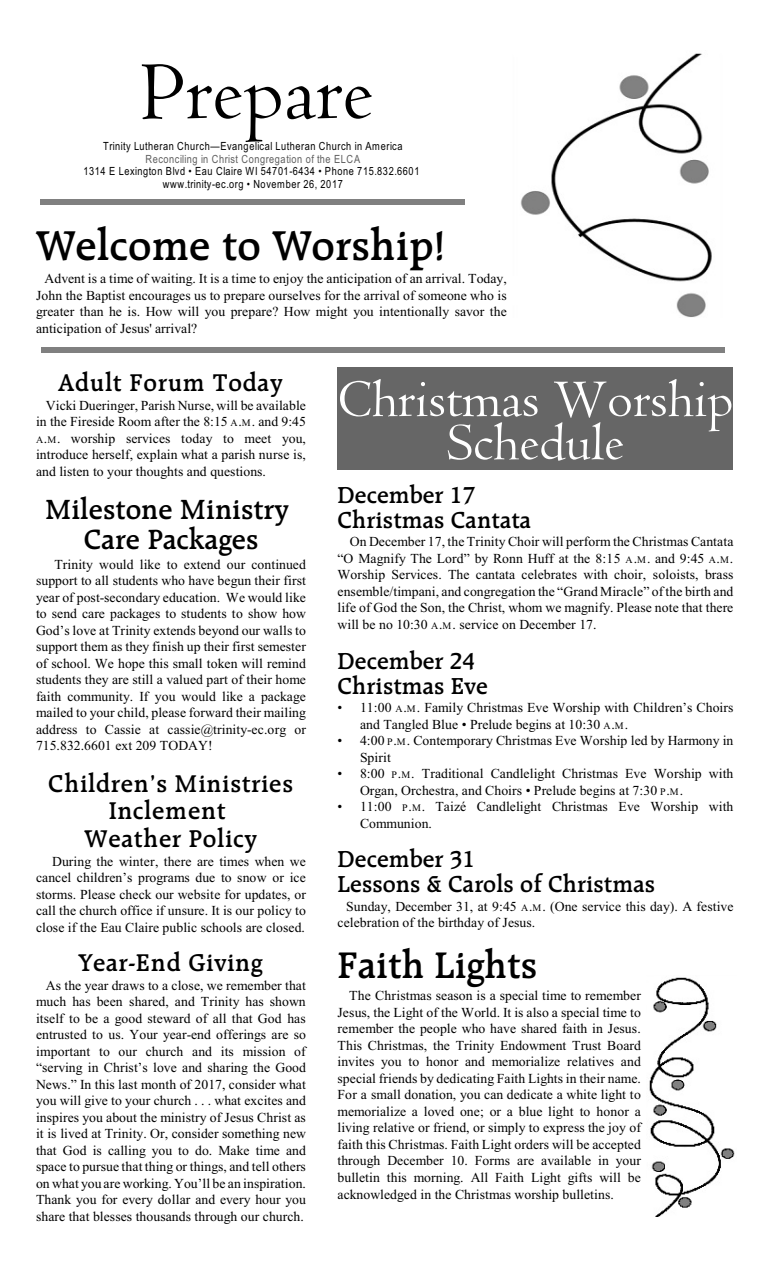
<style>
.page{position:relative;width:765px;height:1262px;background:#fff}
.page>*{position:absolute;margin:0;border:0;box-sizing:border-box;transform-origin:0 0}
.t1{font:85px "Centaur";color:#000}
.t2{font:55px/43.2px "Centaur";color:#fff;text-align:center}
.t3{font:45px "Raleigh Dm Bd BT";color:#000}
.t4{font:40px "Raleigh Dm Bd BT";color:#000}
.t5{font:30px/30px "Raleigh Dm Bd BT";color:#000;text-align:center}
.t6{font:26.12px/27.5px "Raleigh Dm Bd BT";letter-spacing:.02em;color:#000;text-align:center}
.t7{font:25px/25px "Raleigh Dm Bd BT";letter-spacing:.005em;color:#000}
.t8{font:13.75px/16.5px "Times New Roman";letter-spacing:.005em;color:#000;text-align:justify}
.t9{font:11.25px/12.5px "Arial Narrow";letter-spacing:.045em;color:#000;text-align:center}
.t10{font:11.25px "Arial Narrow";letter-spacing:.05em;color:#5e5e5e}
.s1{font-size:10px}
</style>
<div class="page">
<div style="left:338px;top:367px;width:395px;height:16px;background:#666"></div>
<div style="left:338px;top:369px;width:395px;height:101px;background:#666"></div>
<img style="left:520px;top:53px;width:192px;height:264px">
<img style="left:649px;top:977px;width:86px;height:239px">
<div style="left:41px;top:199px;width:424px;height:6px;background:#808080"></div>
<div style="left:42px;top:347px;width:683px;height:5px;background:#808080"></div>
<h1 class="t1" style="left:140px;top:61px;width:234px">Prepare</h1>
<p class="t9" style="left:103px;top:141px;width:301px">Trinity Lutheran Church—Evangelical Lutheran Church in America</p>
<p class="t10" style="left:145px;top:154px;width:216px">Reconciling in Christ Congregation of the ELCA</p>
<p class="t9" style="left:83px;top:166px;width:338px">1314 E Lexington Blvd • Eau Claire WI 54701-6434 • Phone 715.832.6601 www.trinity-ec.org • November 26, 2017</p>
<h3 class="t3" style="left:36px;top:226px;width:411px">Welcome to Worship!</h3>
<p class="t8" style="left:36px;top:271px;width:472px;text-indent:9px">Advent is a time of waiting. It is a time to enjoy the anticipation of an arrival. Today, John the Baptist encourages us to prepare ourselves for the arrival of someone who is greater than he is. How will you prepare? How might you intentionally savor the anticipation of Jesus' arrival?</p>
<h3 class="t6" style="left:59px;top:370px;width:226px">Adult Forum Today</h3>
<p class="t8" style="left:36px;top:398px;width:272px;text-indent:10px">Vicki Dueringer, Parish Nurse, will be available in the Fireside Room after the 8:15 <span class="s1">A</span>.<span class="s1">M</span>. and 9:45<br><span class="s1">A</span>.<span class="s1">M</span>. worship services today to meet you, introduce herself, explain what a parish nurse is, and listen to your thoughts and questions.</p>
<h3 class="t5" style="left:46px;top:496px;width:245px">Milestone Ministry<br>Care Packages</h3>
<p class="t8" style="left:36px;top:557px;width:272px;text-indent:18px">Trinity would like to extend our continued support to all students who have begun their first year of post-secondary education. We would like to send care packages to students to show how God’s love at Trinity extends beyond our walls to support them as they finish up their first semester of school. We hope this small token will remind students they are still a valued part of their home faith community. If you would like a package mailed to your child, please forward their mailing address to Cassie at cassie@trinity-ec.org or 715.832.6601 ext 209 TODAY!</p>
<h3 class="t6" style="left:48px;top:771px;width:246px">Children’s Ministries<br>Inclement<br>Weather Policy</h3>
<p class="t8" style="left:36px;top:854px;width:272px;text-indent:16px">During the winter, there are times when we cancel children’s programs due to snow or ice storms. Please check our website for updates, or call the church office if unsure. It is our policy to close if the Eau Claire public schools are closed.</p>
<h3 class="t6" style="left:79px;top:950px;width:185px">Year-End Giving</h3>
<p class="t8" style="left:36px;top:977px;width:272px;text-indent:10px">As the year draws to a close, we remember that much has been shared, and Trinity has shown itself to be a good steward of all that God has entrusted to us. Your year-end offerings are so important to our church and its mission of “serving in Christ’s love and sharing the Good News.” In this last month of 2017, consider what you will give to your church . . . what excites and inspires you about the ministry of Jesus Christ as it is lived at Trinity. Or, consider something new that God is calling you to do. Make time and space to pursue that thing or things, and tell others on what you are working. You’ll be an inspiration.<br>Thank you for every dollar and every hour you share that blesses thousands through our church.</p>
<h2 class="t2" style="left:338px;top:383px;width:397px">Christmas Worship<br>Schedule</h2>
<h3 class="t7" style="left:338px;top:484px;width:195px">December 17<br>Christmas Cantata</h3>
<p class="t8" style="left:338px;top:535px;width:398px;text-indent:12px">On December 17, the Trinity Choir will perform the Christmas Cantata “O Magnify The Lord” by Ronn Huff at the 8:15 <span class="s1">A</span>.<span class="s1">M</span>. and 9:45 <span class="s1">A</span>.<span class="s1">M</span>.<br>Worship Services. The cantata celebrates with choir, soloists, brass ensemble/timpani, and congregation the “Grand Miracle” of the birth and life of God the Son, the Christ, whom we magnify. Please note that there will be no 10:30 <span class="s1">A</span>.<span class="s1">M</span>. service on December 17.</p>
<h3 class="t7" style="left:338px;top:649px;width:152px">December 24<br>Christmas Eve</h3>
<p class="t8" style="left:360px;top:700px;width:375px;text-indent:-22px">• 11:00 <span class="s1">A</span>.<span class="s1">M</span>. Family Christmas Eve Worship with Children’s Choirs and Tangled Blue • Prelude begins at 10:30 <span class="s1">A</span>.<span class="s1">M</span>.</p>
<p class="t8" style="left:360px;top:733px;width:375px;text-indent:-22px">• 4:00 <span class="s1">P</span>.<span class="s1">M</span>. Contemporary Christmas Eve Worship led by Harmony in<br>Spirit</p>
<p class="t8" style="left:360px;top:766px;width:375px;text-indent:-22px">• 8:00 <span class="s1">P</span>.<span class="s1">M</span>. Traditional Candlelight Christmas Eve Worship with<br>Organ, Orchestra, and Choirs • Prelude begins at 7:30 <span class="s1">P</span>.<span class="s1">M</span>.</p>
<p class="t8" style="left:360px;top:799px;width:375px;text-indent:-22px">• 11:00 <span class="s1">P</span>.<span class="s1">M</span>. Taizé Candlelight Christmas Eve Worship with<br>Communion.</p>
<h3 class="t7" style="left:338px;top:848px;width:319px">December 31<br>Lessons &amp; Carols of Christmas</h3>
<p class="t8" style="left:338px;top:899px;width:397px;text-indent:9px">Sunday, December 31, at 9:45 <span class="s1">A</span>.<span class="s1">M</span>. (One service this day). A festive celebration of the birthday of Jesus.</p>
<h3 class="t4" style="left:338px;top:948px;width:201px">Faith Lights</h3>
<p class="t8" style="left:338px;top:988px;width:305px;text-indent:12px">The Christmas season is a special time to remember Jesus, the Light of the World. It is also a special time to remember the people who have shared faith in Jesus.<br>This Christmas, the Trinity Endowment Trust Board invites you to honor and memorialize relatives and special friends by dedicating Faith Lights in their name.<br>For a small donation, you can dedicate a white light to memorialize a loved one; or a blue light to honor a living relative or friend, or simply to express the joy of faith this Christmas. Faith Light orders will be accepted through December 10. Forms are available in your bulletin this morning. All Faith Light gifts will be acknowledged in the Christmas worship bulletins.</p>
</div>
